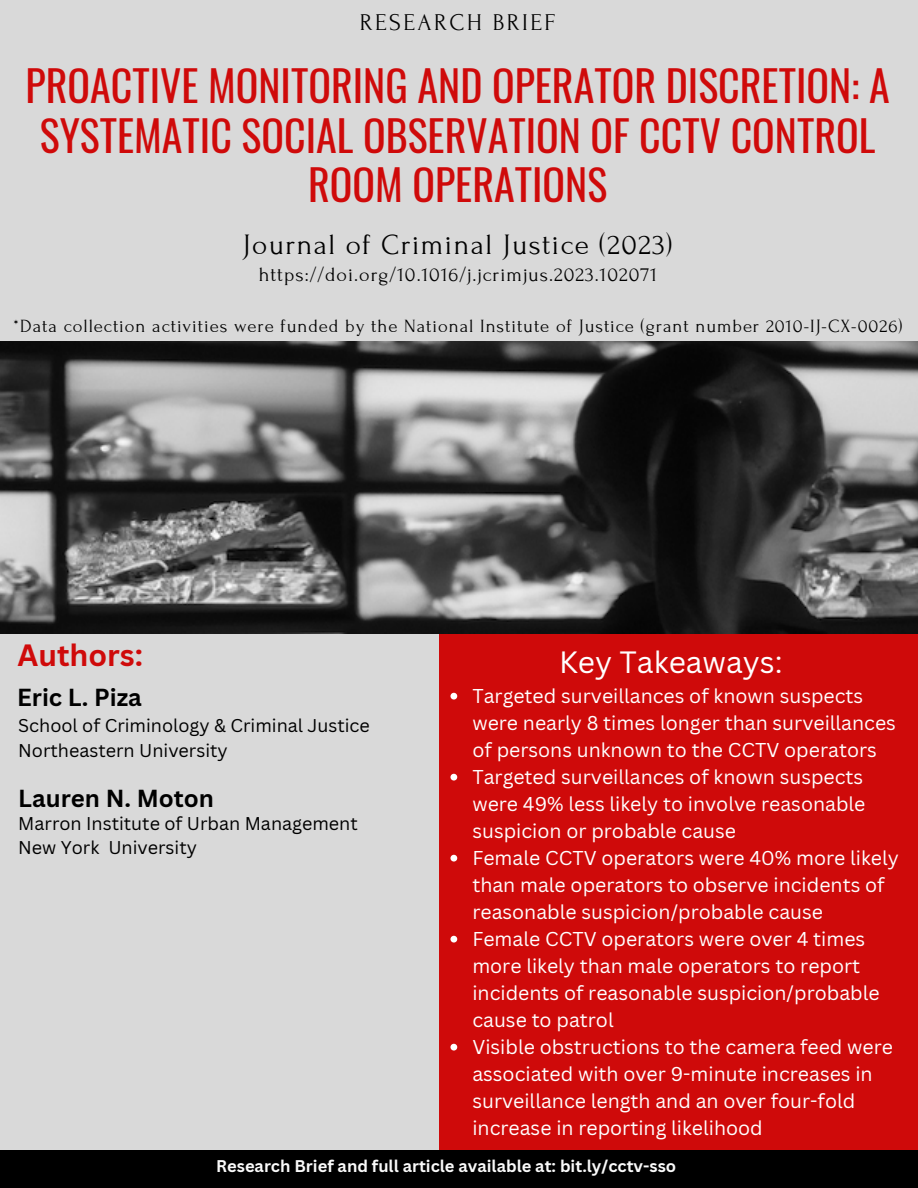
<style>
.page{position:relative;width:918px;height:1188px;background:#fff}
.page>*{position:absolute;margin:0;border:0;box-sizing:border-box;transform-origin:0 0}
.t1{font:42px/49.5px "Oswald";color:#cf0a0a;text-align:center}
.t2{font:30px "Canva Sans";color:#fff}
.t3{font:700 30px "Canva Sans";color:#cf0a0a}
.t4{font:29.1px "Forum";letter-spacing:.05em;color:#000}
.t5{font:700 24px "Canva Sans";color:#000}
.t6{font:24px "Forum";letter-spacing:.1em;color:#000}
.t7{font:20.1px "Forum";letter-spacing:.05em;color:#000}
.t8{font:19.5px/27px "Canva Sans";color:#fff}
.t9{font:18.75px "Forum";letter-spacing:.05em;color:#000}
.t10{font:18px "Canva Sans";color:#000}
.t11{font:700 16.5px "Canva Sans";color:#fafafa}
</style>
<div class="page">
<div style="left:439px;top:632px;width:479px;height:556px;background:#cf0a0a"></div>
<img style="left:0;top:341px;width:918px;height:293px">
<div style="left:0;top:0;width:918px;height:341px;background:#d9d9d9"></div>
<div style="left:0;top:634px;width:439px;height:554px;background:#d9d9d9"></div>
<div style="left:0;top:1150px;width:918px;height:38px;background:#000"></div>
<svg style="left:450px;top:693px;width:7px;height:7px"></svg>
<svg style="left:450px;top:774px;width:7px;height:7px"></svg>
<svg style="left:450px;top:855px;width:7px;height:7px"></svg>
<svg style="left:450px;top:936px;width:7px;height:7px"></svg>
<svg style="left:450px;top:1044px;width:7px;height:7px"></svg>
<p class="t6" style="left:360px;top:9px;width:197px">RESEARCH BRIEF</p>
<p class="t1" style="left:26px;top:60px;width:866px">PROACTIVE MONITORING AND OPERATOR DISCRETION: A<br>SYSTEMATIC SOCIAL OBSERVATION OF CCTV CONTROL<br>ROOM OPERATIONS</p>
<p class="t4" style="left:243px;top:229px;width:431px">Journal of Criminal Justice (2023)</p>
<p class="t7" style="left:259px;top:264px;width:400px">https://doi.org/10.1016/j.jcrimjus.2023.102071</p>
<p class="t9" style="left:13px;top:316px;width:891px">*Data collection activities were funded by the National Institute of Justice (grant number 2010-IJ-CX-0026)</p>
<p class="t3" style="left:18px;top:634px;width:127px">Authors:</p>
<p class="t5" style="left:17px;top:680px;width:126px">Eric L. Piza</p>
<p class="t10" style="left:18px;top:713px;width:353px">School of Criminology &amp; Criminal Justice</p>
<p class="t10" style="left:18px;top:737px;width:211px">Northeastern University</p>
<p class="t5" style="left:18px;top:781px;width:197px">Lauren N. Moton</p>
<p class="t10" style="left:18px;top:811px;width:341px">Marron Institute of Urban Management</p>
<p class="t10" style="left:18px;top:835px;width:180px">New York University</p>
<p class="t2" style="left:559px;top:640px;width:225px">Key Takeaways:</p>
<p class="t8" style="left:472px;top:682px;width:425px">Targeted surveillances of known suspects were nearly 8 times longer than surveillances of persons unknown to the CCTV operators</p>
<p class="t8" style="left:472px;top:763px;width:395px;text-align:justify">Targeted surveillances of known suspects were 49% less likely to involve reasonable suspicion or probable cause</p>
<p class="t8" style="left:472px;top:844px;width:428px">Female CCTV operators were 40% more likely than male operators to observe incidents of reasonable suspicion/probable cause</p>
<p class="t8" style="left:472px;top:925px;width:409px">Female CCTV operators were over 4 times more likely than male operators to report incidents of reasonable suspicion/probable cause to patrol</p>
<p class="t8" style="left:472px;top:1033px;width:422px">Visible obstructions to the camera feed were associated with over 9-minute increases in surveillance length and an over four-fold increase in reporting likelihood</p>
<p class="t11" style="left:216px;top:1154px;width:462px">Research Brief and full article available at: bit.ly/cctv-sso</p>
</div>
